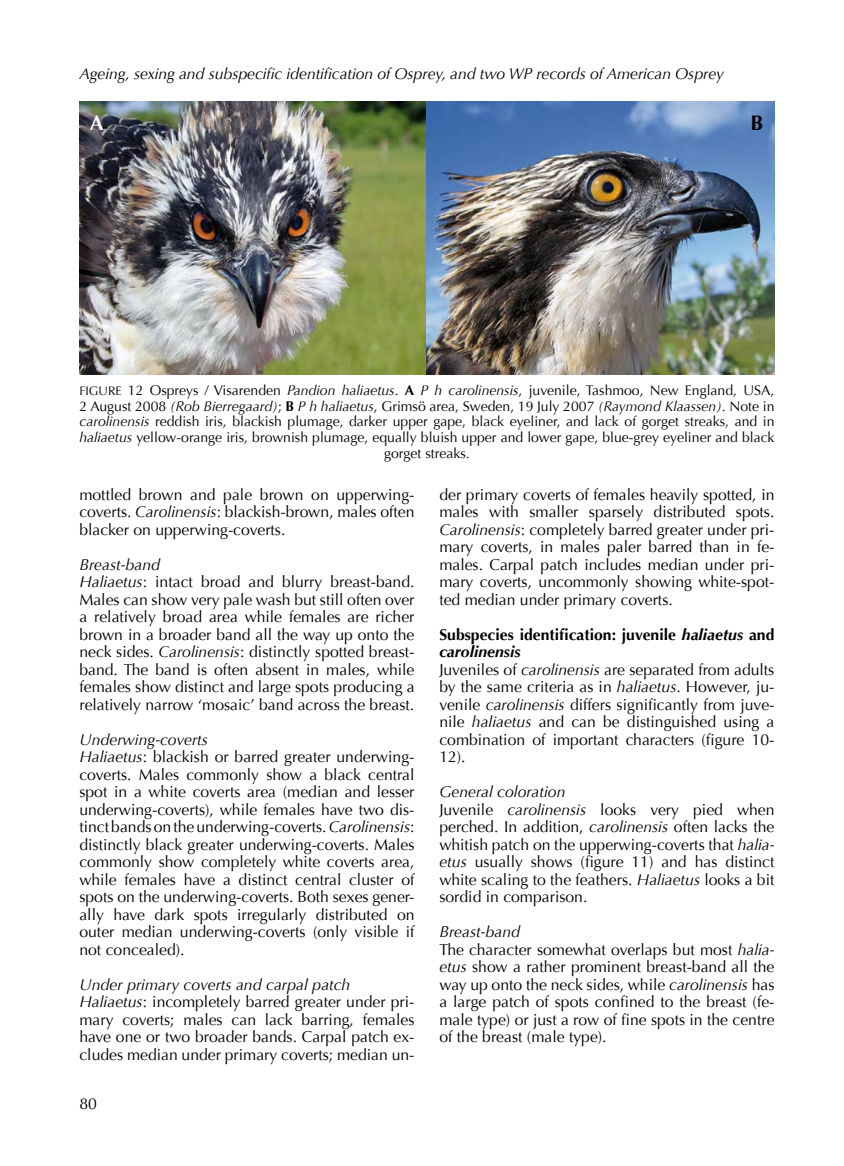
<style>
.page{position:relative;width:844px;height:1166px;background:#fff}
.page>*{position:absolute;margin:0;border:0;box-sizing:border-box;transform-origin:0 0}
.Normaal{font:700 21px "Optima";color:#fff}
.Normaal-2{font:700 21px "Optima";color:#000}
.Normaal-3{font:15.75px/17.5px "Optima";color:#000;text-align:justify}
.Normaal-4{font:italic 15.75px "Optima";letter-spacing:-.005em;color:#000}
.Normaal-5{font:700 15.75px/17.5px "Optima";color:#000}
.Normaal-6{font:14px "Optima";color:#000}
.Normaal-7{font:12.25px "Optima";color:#000}
.s1{font-style:inherit}
.s2{font-style:italic}
.s3{font-weight:700}
</style>
<div class="page">
<img style="left:79px;top:102px;width:695px;height:273px">
<p class="Normaal-4" style="left:79px;top:64px;width:646px">Ageing, sexing and subspecific identification of Osprey, and two WP records of American Osprey</p>
<p class="Normaal" style="left:90px;top:111px;width:16px">A</p>
<p class="Normaal-2" style="left:750px;top:111px;width:14px">B</p>
<p class="Normaal-7" style="left:79px;top:384px;width:15px">Figure</p>
<p class="Normaal-6" style="left:128px;top:382px;width:648px"><span class="s1">12</span> Ospreys / Visarenden <span class="s2">Pandion haliaetus</span>. <span class="s3">A</span> <span class="s2">P h carolinensis</span>, juvenile, Tashmoo, New England, USA,</p>
<p class="Normaal-6" style="left:79px;top:398px;width:696px">2 August 2008 <span class="s2">(Rob Bierregaard)</span>; <span class="s3">B</span> <span class="s2">P h haliaetus</span>, Grimsö area, Sweden, 19 July 2007 <span class="s2">(Raymond Klaassen)</span>. Note in</p>
<p class="Normaal-6" style="left:79px;top:414px;width:696px"><span class="s2">carolinensis</span> reddish iris, blackish plumage, darker upper gape, black eyeliner, and lack of gorget streaks, and in</p>
<p class="Normaal-6" style="left:79px;top:429px;width:696px"><span class="s2">haliaetus</span> yellow-orange iris, brownish plumage, equally bluish upper and lower gape, blue-grey eyeliner and black</p>
<p class="Normaal-6" style="left:384px;top:445px;width:87px">gorget streaks.</p>
<p class="Normaal-3" style="left:79px;top:486px;width:336px">mottled brown and pale brown on upperwing&shy;coverts. <span class="s2">Carolinensis</span>: blackish-brown, males often blacker on upperwing-coverts.</p>
<p class="Normaal-4" style="left:79px;top:555px;width:82px">Breast-band</p>
<p class="Normaal-3" style="left:79px;top:573px;width:336px"><span class="s2">Haliaetus</span>: intact broad and blurry breast-band.<br>Males can show very pale wash but still often over a relatively broad area while females are richer brown in a broader band all the way up onto the neck sides. <span class="s2">Carolinensis</span>: distinctly spotted breast&shy;band. The band is often absent in males, while females show distinct and large spots producing a relatively narrow ‘mosaic’ band across the breast.</p>
<p class="Normaal-4" style="left:79px;top:730px;width:130px">Underwing-coverts</p>
<p class="Normaal-3" style="left:79px;top:748px;width:336px"><span class="s2">Haliaetus</span>: blackish or barred greater underwing&shy;coverts. Males commonly show a black central spot in a white coverts area (median and lesser underwing-coverts), while females have two dis&shy;tinct bands on the underwing-coverts. <span class="s2">Carolinensis</span>: distinctly black greater underwing-coverts. Males commonly show completely white coverts area, while females have a distinct central cluster of spots on the underwing-coverts. Both sexes gener&shy;ally have dark spots irregularly distributed on outer median underwing-coverts (only visible if not concealed).</p>
<p class="Normaal-4" style="left:79px;top:975px;width:272px">Under primary coverts and carpal patch</p>
<p class="Normaal-3" style="left:79px;top:993px;width:336px"><span class="s2">Haliaetus</span>: incompletely barred greater under pri&shy;mary coverts; males can lack barring, females have one or two broader bands. Carpal patch ex&shy;cludes median under primary coverts; median un-</p>
<p class="Normaal-3" style="left:79px;top:1095px;width:19px">80</p>
<p class="Normaal-3" style="left:439px;top:486px;width:336px">der primary coverts of females heavily spotted, in males with smaller sparsely distributed spots.<br><span class="s2">Carolinensis</span>: completely barred greater under pri&shy;mary coverts, in males paler barred than in fe&shy;males. Carpal patch includes median under pri&shy;mary coverts, uncommonly showing white-spot&shy;ted median under primary coverts.</p>
<p class="Normaal-5" style="left:439px;top:626px;width:336px">Subspecies identification: juvenile <span class="s2">haliaetus</span> and <span class="s2">carolinensis</span></p>
<p class="Normaal-3" style="left:439px;top:661px;width:336px">Juveniles of <span class="s2">carolinensis</span> are separated from adults by the same criteria as in <span class="s2">haliaetus</span>. However, ju&shy;venile <span class="s2">carolinensis</span> differs significantly from juve&shy;nile <span class="s2">haliaetus</span> and can be distinguished using a combination of important characters (figure 10- 12).</p>
<p class="Normaal-4" style="left:439px;top:782px;width:127px">General coloration</p>
<p class="Normaal-3" style="left:439px;top:801px;width:336px">Juvenile <span class="s2">carolinensis</span> looks very pied when perched. In addition, <span class="s2">carolinensis</span> often lacks the whitish patch on the upperwing-coverts that <span class="s2">halia&shy;etus</span> usually shows (figure 11) and has distinct white scaling to the feathers. <span class="s2">Haliaetus</span> looks a bit sordid in comparison.</p>
<p class="Normaal-4" style="left:439px;top:922px;width:82px">Breast-band</p>
<p class="Normaal-3" style="left:439px;top:941px;width:336px">The character somewhat overlaps but most <span class="s2">halia&shy;etus</span> show a rather prominent breast-band all the way up onto the neck sides, while <span class="s2">carolinensis</span> has a large patch of spots confined to the breast (fe&shy;male type) or just a row of fine spots in the centre of the breast (male type).</p>
</div>
